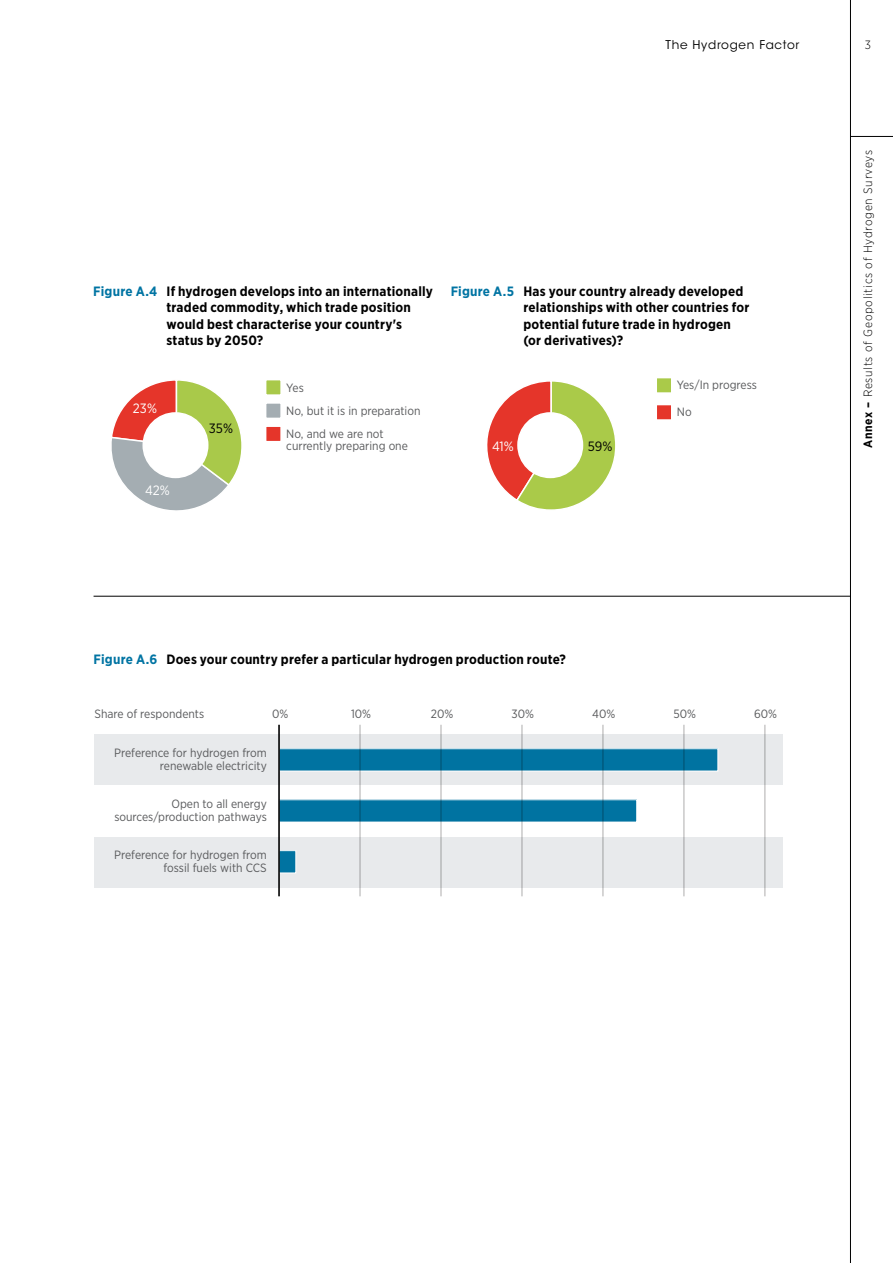
<style>
.page{position:relative;width:893px;height:1263px;background:#fff}
.page>*{position:absolute;margin:0;border:0;box-sizing:border-box;transform-origin:0 0}
.t1{font:700 13.5px/16.5px "Gotham Narrow";letter-spacing:.015em;color:#000}
.t2{font:13.5px "Gotham Narrow";color:#fff}
.t3{font:13.5px "Gotham Narrow";color:#000}
.t4{font:12px/13.5px "Gotham Narrow";color:#595a5c;text-align:right}
.t5{font:300 12px "Gotham Narrow";letter-spacing:.06em;color:#000}
.t6{font:12px "ITC Avant Garde Std";letter-spacing:.06em;color:#000}
.s1{color:#0074a3}
.s2{font-weight:700}
</style>
<div class="page">
<hr style="left:94px;top:596px;width:756px;height:1px;background:#000">
<hr style="left:850px;top:136px;width:43px;height:1px;background:#000">
<hr style="left:850px;top:0;width:1px;height:1263px;background:#000">
<div style="left:266px;top:380px;width:15px;height:15px;background:#a9c94a"></div>
<div style="left:265px;top:379px;width:17px;height:17px;border:2px solid #fff"></div>
<div style="left:266px;top:403px;width:15px;height:15px;background:#a4adb2"></div>
<div style="left:265px;top:402px;width:17px;height:17px;border:2px solid #fff"></div>
<div style="left:266px;top:426px;width:15px;height:16px;background:#e5352a"></div>
<div style="left:265px;top:425px;width:17px;height:17px;border:2px solid #fff"></div>
<svg style="left:111px;top:380px;width:131px;height:131px"></svg>
<div style="left:143px;top:413px;width:65px;height:64px;background:#fff;border-radius:50%"></div>
<div style="left:142px;top:412px;width:66px;height:66px;border:2px solid #fff;border-radius:50%"></div>
<div style="left:656px;top:378px;width:16px;height:15px;background:#aaca49"></div>
<div style="left:655px;top:377px;width:17px;height:17px;border:2px solid #fff"></div>
<div style="left:656px;top:405px;width:16px;height:15px;background:#e5352a"></div>
<div style="left:655px;top:404px;width:17px;height:17px;border:2px solid #fff"></div>
<svg style="left:487px;top:381px;width:129px;height:129px"></svg>
<div style="left:518px;top:413px;width:64px;height:64px;background:#fff;border-radius:50%"></div>
<div style="left:517px;top:412px;width:66px;height:66px;border:2px solid #fff;border-radius:50%"></div>
<div style="left:94px;top:734px;width:688px;height:51px;background:#e8eaec"></div>
<div style="left:94px;top:837px;width:688px;height:50px;background:#e8eaec"></div>
<div style="left:279px;top:851px;width:17px;height:22px;background:#0073a1"></div>
<div style="left:279px;top:800px;width:358px;height:22px;background:#0073a1"></div>
<div style="left:279px;top:749px;width:439px;height:22px;background:#0073a1"></div>
<div style="left:279px;top:748px;width:439px;height:23px;border:1px solid #fff"></div>
<hr style="left:278px;top:725px;width:2px;height:171px;background:#000">
<hr style="left:359px;top:725px;width:2px;height:171px;background:#b3b2b2">
<hr style="left:440px;top:725px;width:1px;height:171px;background:#b3b2b2">
<hr style="left:521px;top:725px;width:1px;height:171px;background:#b3b2b2">
<hr style="left:602px;top:725px;width:1px;height:171px;background:#b3b2b2">
<hr style="left:683px;top:725px;width:1px;height:171px;background:#b3b2b2">
<hr style="left:764px;top:725px;width:1px;height:171px;background:#b3b2b2">
<p class="t6" style="left:666px;top:37px;width:135px">The Hydrogen Factor</p>
<p class="t1" style="left:166px;top:283px;width:268px;text-indent:-73px"><span class="s1">Figure A.4</span> If hydrogen develops into an internationally traded commodity, which trade position would best characterise your country's status by 2050?</p>
<p class="t4" style="left:286px;top:376px;width:136px;line-height:23.1px;text-align:left">Yes<br>No, but it is in preparation<br>No, and we are not</p>
<p class="t4" style="left:286px;top:438px;width:123px">currently preparing one</p>
<p class="t2" style="left:133px;top:400px;width:26px">23%</p>
<p class="t3" style="left:209px;top:420px;width:26px">35%</p>
<p class="t2" style="left:145px;top:482px;width:26px">42%</p>
<p class="t1" style="left:523px;top:283px;width:227px;text-indent:-73px"><span class="s1">Figure A.5</span> Has your country already developed relationships with other countries for potential future trade in hydrogen (or derivatives)?</p>
<p class="t4" style="left:677px;top:378px;width:82px">Yes/In progress</p>
<p class="t4" style="left:677px;top:405px;width:16px">No</p>
<p class="t2" style="left:492px;top:438px;width:23px">41%</p>
<p class="t3" style="left:588px;top:438px;width:26px">59%</p>
<p class="t1" style="left:94px;top:651px;width:474px"><span class="s1">Figure A.6</span> Does your country prefer a particular hydrogen production route?</p>
<p class="t4" style="left:94px;top:707px;width:111px">Share of respondents</p>
<p class="t4" style="left:272px;top:707px;width:18px">0%</p>
<p class="t4" style="left:351px;top:707px;width:22px">10%</p>
<p class="t4" style="left:431px;top:707px;width:24px">20%</p>
<p class="t4" style="left:512px;top:707px;width:24px">30%</p>
<p class="t4" style="left:592px;top:707px;width:25px">40%</p>
<p class="t4" style="left:673px;top:707px;width:24px">50%</p>
<p class="t4" style="left:754px;top:707px;width:24px">60%</p>
<p class="t4" style="left:114px;top:745px;width:154px">Preference for hydrogen from renewable electricity</p>
<p class="t4" style="left:114px;top:796px;width:154px">Open to all energy sources/production pathways</p>
<p class="t4" style="left:114px;top:847px;width:154px">Preference for hydrogen from fossil fuels with CCS</p>
<p class="t5" style="left:865px;top:37px;width:8px">3</p>
<p class="t5" style="left:860px;top:448px;width:300px;rotate:-90deg"><span class="s2">Annex –</span> Results of Geopolitics of Hydrogen Surveys</p>
</div>
